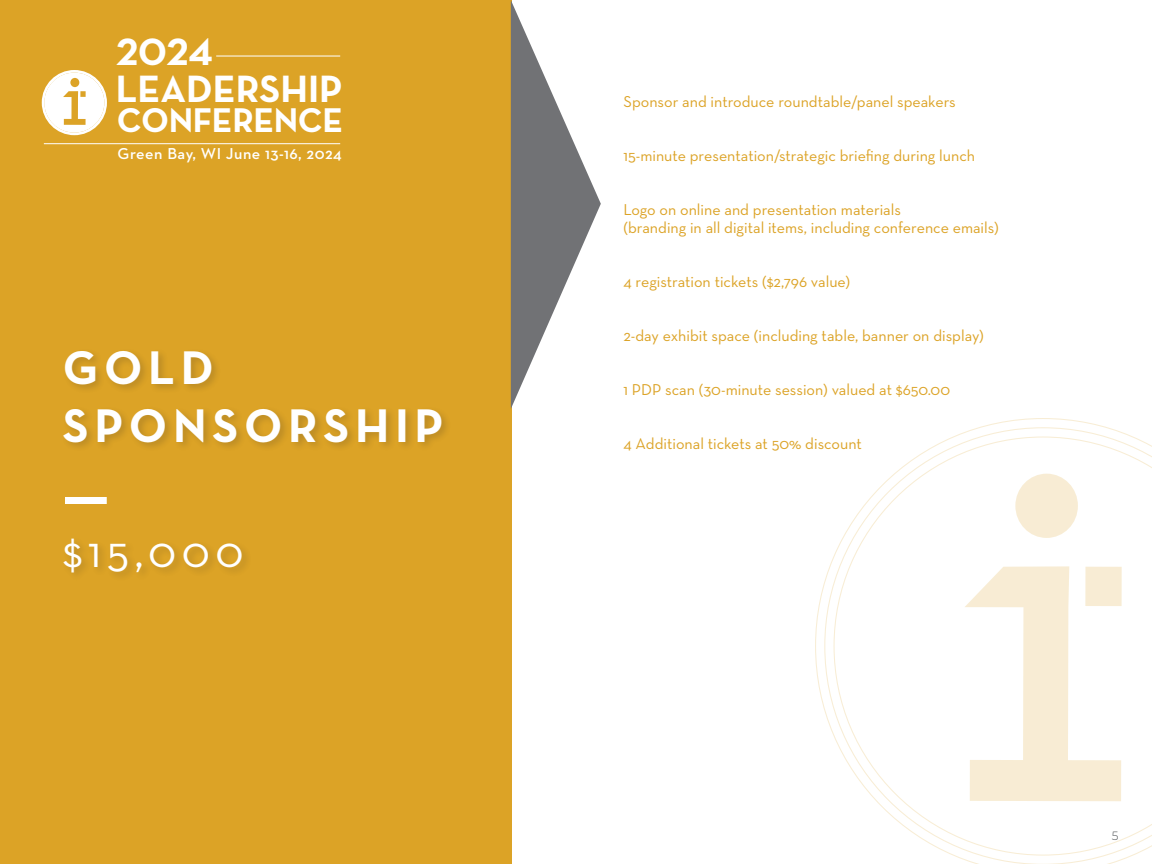
<style>
.page{position:relative;width:1152px;height:864px;background:#fff}
.page>*{position:absolute;margin:0;border:0;box-sizing:border-box;transform-origin:0 0}
.t1{font:700 48px/57.6px "Neutra Text";letter-spacing:.12em;color:#fff}
.t2{font:46px "Neutra Text";color:#fff}
.t3{font:700 38.7px "Neutra Text";color:#fff}
.t4{font:38.7px "Neutra Text Bold Alt";color:#fff}
.t5{font:700 34.9px "Neutra Text";letter-spacing:-.01em;color:#fff}
.t6{font:600 16.1px "Neutra Text";letter-spacing:.03em;color:#fff}
.t7{font:16px/18px "Neutra Text";color:#dca326}
.t8{font:300 12px "Montserrat";color:#535659}
</style>
<div class="page">
<div style="left:0;top:0;width:511px;height:864px;background:#dca326"></div>
<div style="left:61px;top:348px;width:391px;height:105px;background:#231f20;opacity:.19"></div>
<div style="left:65px;top:497px;width:42px;height:7px;background:#fff"></div>
<svg style="left:42px;top:70px;width:65px;height:65px"></svg>
<hr style="left:44px;top:143px;width:296px;height:1px;background:#fff">
<hr style="left:216px;top:56px;width:124px;height:1px;background:#fff">
<svg style="left:815px;top:418px;width:337px;height:446px"></svg>
<svg style="left:964px;top:566px;width:157px;height:235px"></svg>
<svg style="left:1015px;top:474px;width:63px;height:64px"></svg>
<div style="left:1085px;top:567px;width:37px;height:39px;background:#f8ecd4"></div>
<svg style="left:511px;top:0;width:90px;height:409px"></svg>
<p class="t4" style="left:116px;top:28px;width:98px">2024</p>
<p class="t3" style="left:116px;top:65px;width:228px">LEADERSHIP</p>
<p class="t5" style="left:117px;top:98px;width:228px">CONFERENCE</p>
<p class="t6" style="left:118px;top:143px;width:226px">Green Bay, WI June 13-16, 2024</p>
<p class="t1" style="left:63px;top:338px;width:382px">GOLD<br>SPONSORSHIP</p>
<p class="t2" style="left:63px;top:523px;width:182px">$15,000</p>
<p class="t7" style="left:624px;top:92px;width:334px">Sponsor and introduce roundtable/panel speakers</p>
<p class="t7" style="left:624px;top:146px;width:353px">15-minute presentation/strategic briefing during lunch</p>
<p class="t7" style="left:624px;top:200px;width:377px">Logo on online and presentation materials<br>(branding in all digital items, including conference emails)</p>
<p class="t7" style="left:624px;top:272px;width:228px">4 registration tickets ($2,796 value)</p>
<p class="t7" style="left:624px;top:326px;width:362px">2-day exhibit space (including table, banner on display)</p>
<p class="t7" style="left:624px;top:380px;width:328px">1 PDP scan (30-minute session) valued at $650.00</p>
<p class="t7" style="left:624px;top:434px;width:240px">4 Additional tickets at 50% discount</p>
<p class="t8" style="left:1112px;top:827px;width:8px">5</p>
</div>
